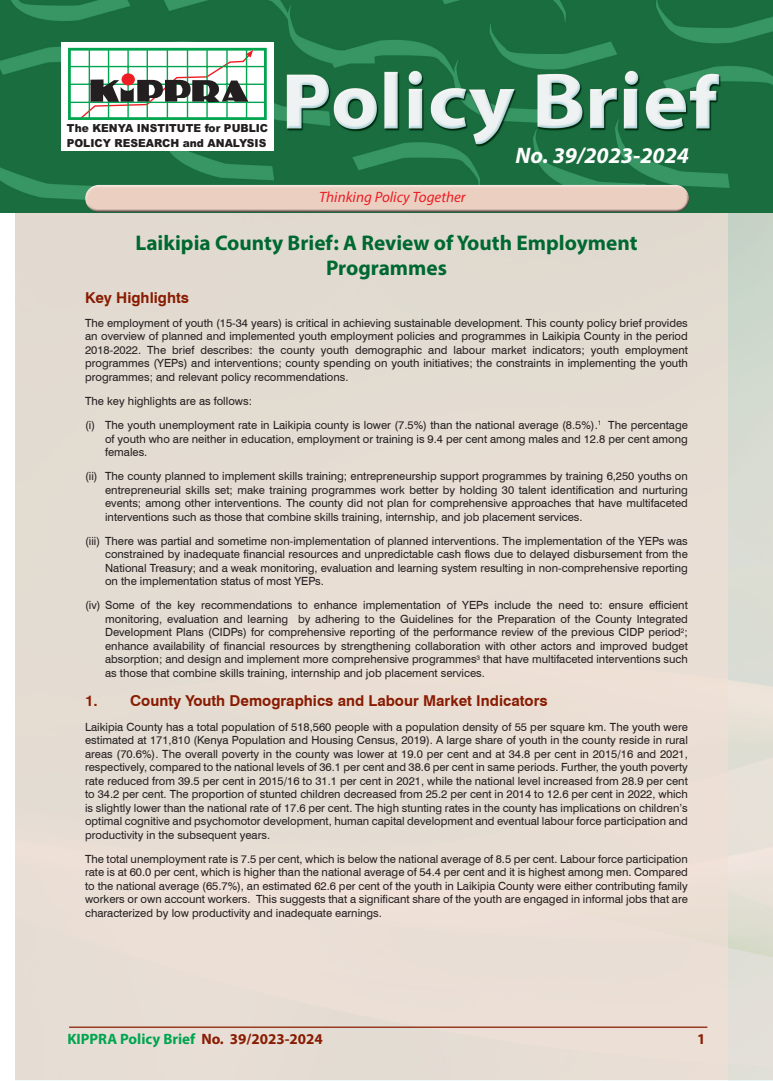
<style>
.page{position:relative;width:773px;height:1081px;background:#fff}
.page>*{position:absolute;margin:0;border:0;box-sizing:border-box;transform-origin:0 0}
.t1{font:italic 700 22.5px "Myriad Pro";color:#fff}
.t2{font:700 21.25px/25.5px "Myriad Pro";color:#006831;text-align:center}
.t3{font:700 15px "Swiss 721 BT";color:#891c02}
.t4{font:700 15px "Myriad Pro";color:#00a54f}
.t5{font:italic 15px "Myriad Pro";color:#ee1d23}
.t6{font:700 15px "Myriad Pro";color:#891c02}
.t7{font:11.25px/13.5px "Swiss 721 BT";color:#231f20;text-align:justify}
.t8{font:900 11.12px/15.8px "Arial";color:#231f20;scale:.96 1}
.s1{color:#891c02}
</style>
<div class="page">
<div style="left:16px;top:212px;width:712px;height:869px;background:#e6ddd3"></div>
<img style="left:728px;top:212px;width:44px;height:869px">
<hr style="left:69px;top:1026px;width:638px;height:2px;background:#891c02">
<img style="left:0;top:0;width:772px;height:212px">
<div style="left:83px;top:185px;width:606px;height:22px;background:#fff;opacity:.75"></div>
<div style="left:84px;top:189px;width:605px;height:24px;background:#231f20;opacity:.75"></div>
<div style="left:61px;top:43px;width:213px;height:108px;background:#fff"></div>
<div style="left:68px;top:48px;width:199px;height:72px;border:3px solid #00a54f"></div>
<hr style="left:69px;top:66px;width:195px;height:1px;background:#00a54f">
<hr style="left:69px;top:84px;width:195px;height:1px;background:#00a54f">
<hr style="left:69px;top:102px;width:195px;height:1px;background:#00a54f">
<hr style="left:89px;top:49px;width:1px;height:69px;background:#00a54f">
<hr style="left:108px;top:49px;width:1px;height:69px;background:#00a54f">
<hr style="left:127px;top:49px;width:2px;height:69px;background:#00a54f">
<hr style="left:146px;top:49px;width:2px;height:69px;background:#00a54f">
<hr style="left:167px;top:49px;width:1px;height:69px;background:#00a54f">
<hr style="left:187px;top:49px;width:1px;height:69px;background:#00a54f">
<hr style="left:206px;top:49px;width:2px;height:69px;background:#00a54f">
<hr style="left:226px;top:49px;width:2px;height:69px;background:#00a54f">
<hr style="left:246px;top:49px;width:1px;height:69px;background:#00a54f">
<svg style="left:79px;top:50px;width:174px;height:70px"></svg>
<p class="t8" style="left:67px;top:119px;width:211px">The KENYA INSTITUTE for PUBLIC<br>POLICY RESEARCH and ANALYSIS</p>
<h3 class="t5" style="left:319px;top:188px;width:148px">Thinking Policy Together</h3>
<h1 class="t1" style="left:515px;top:141px;width:175px">No. 39/2023-2024</h1>
<h2 class="t2" style="left:135px;top:229px;width:503px">Laikipia County Brief: A Review of Youth Employment<br>Programmes</h2>
<h3 class="t3" style="left:85px;top:288px;width:105px">Key Highlights</h3>
<p class="t7" style="left:85px;top:316px;width:604px">The employment of youth (15-34 years) is critical in achieving sustainable development. This county policy brief provides an overview of planned and implemented youth employment policies and programmes in Laikipia County in the period 2018-2022. The brief describes: the county youth demographic and labour market indicators; youth employment programmes (YEPs) and interventions; county spending on youth initiatives; the constraints in implementing the youth programmes; and relevant policy recommendations.</p>
<p class="t7" style="left:85px;top:389px;width:604px;line-height:24.1px">The key highlights are as follows:<br>(i) The youth unemployment rate in Laikipia county is lower (7.5%) than the national average (8.5%).<sup>1</sup> The percentage</p>
<p class="t7" style="left:105px;top:432px;width:584px">of youth who are neither in education, employment or training is 9.4 per cent among males and 12.8 per cent among females.</p>
<p class="t7" style="left:105px;top:469px;width:584px;text-indent:-20px">(ii) The county planned to implement skills training; entrepreneurship support programmes by training 6,250 youths on entrepreneurial skills set; make training programmes work better by holding 30 talent identification and nurturing events; among other interventions. The county did not plan for comprehensive approaches that have multifaceted interventions such as those that combine skills training, internship, and job placement services.</p>
<p class="t7" style="left:105px;top:534px;width:584px;text-indent:-20px">(iii) There was partial and sometime non-implementation of planned interventions. The implementation of the YEPs was constrained by inadequate financial resources and unpredictable cash flows due to delayed disbursement from the National Treasury; and a weak monitoring, evaluation and learning system resulting in non-comprehensive reporting on the implementation status of most YEPs.</p>
<p class="t7" style="left:105px;top:598px;width:584px;text-indent:-20px">(iv) Some of the key recommendations to enhance implementation of YEPs include the need to: ensure efficient monitoring, evaluation and learning by adhering to the Guidelines for the Preparation of the County Integrated Development Plans (CIDPs) for comprehensive reporting of the performance review of the previous CIDP period<sup>2</sup>; enhance availability of financial resources by strengthening collaboration with other actors and improved budget absorption; and design and implement more comprehensive programmes<sup>3</sup> that have multifaceted interventions such as those that combine skills training, internship and job placement services.</p>
<h3 class="t3" style="left:85px;top:692px;width:464px">1. County Youth Demographics and Labour Market Indicators</h3>
<p class="t7" style="left:85px;top:719px;width:604px">Laikipia County has a total population of 518,560 people with a population density of 55 per square km. The youth were estimated at 171,810 (Kenya Population and Housing Census, 2019). A large share of youth in the county reside in rural areas (70.6%). The overall poverty in the county was lower at 19.0 per cent and at 34.8 per cent in 2015/16 and 2021, respectively, compared to the national levels of 36.1 per cent and 38.6 per cent in same periods. Further, the youth poverty rate reduced from 39.5 per cent in 2015/16 to 31.1 per cent in 2021, while the national level increased from 28.9 per cent to 34.2 per cent. The proportion of stunted children decreased from 25.2 per cent in 2014 to 12.6 per cent in 2022, which is slightly lower than the national rate of 17.6 per cent. The high stunting rates in the county has implications on children’s optimal cognitive and psychomotor development, human capital development and eventual labour force participation and productivity in the subsequent years.</p>
<p class="t7" style="left:85px;top:852px;width:604px">The total unemployment rate is 7.5 per cent, which is below the national average of 8.5 per cent. Labour force participation rate is at 60.0 per cent, which is higher than the national average of 54.4 per cent and it is highest among men. Compared to the national average (65.7%), an estimated 62.6 per cent of the youth in Laikipia County were either contributing family workers or own account workers. This suggests that a significant share of the youth are engaged in informal jobs that are characterized by low productivity and inadequate earnings.</p>
<h3 class="t4" style="left:67px;top:1029px;width:257px">KIPPRA Policy Brief <span class="s1">No. 39/2023-2024</span></h3>
<h3 class="t6" style="left:697px;top:1029px;width:10px">1</h3>
</div>
